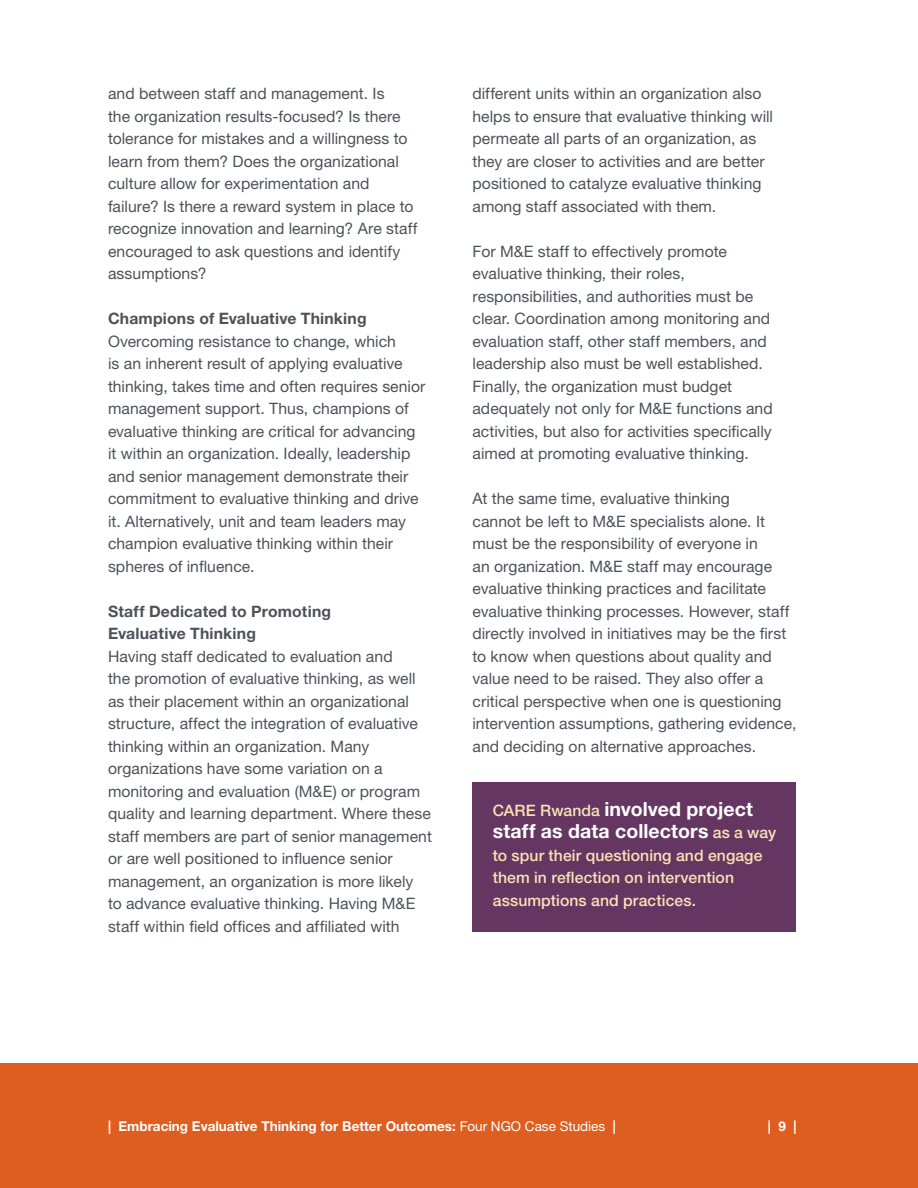
<style>
.page{position:relative;width:918px;height:1188px;background:#fff}
.page>*{position:absolute;margin:0;border:0;box-sizing:border-box;transform-origin:0 0}
.t1{font:700 19.5px/22.5px "Helvetica Neue LT Std";letter-spacing:.005em;color:#fff}
.t2{font:15.75px/22.5px "Helvetica Neue LT Std";color:#4d525a}
.t3{font:500 15.75px/22.5px "Helvetica Neue LT Std";letter-spacing:.005em;color:#f7e3b6}
.t4{font:700 15.75px/22.5px "Helvetica Neue LT Std";letter-spacing:.01em;color:#4d525a}
.t5{font:700 13.5px "Helvetica Neue LT Std";color:#fff}
.s1{font-weight:500;font-size:15.75px;color:#f7e3b6}
.s2{font-weight:400}
</style>
<div class="page">
<div style="left:0;top:1064px;width:918px;height:124px;background:#de5e20"></div>
<div style="left:472px;top:782px;width:324px;height:150px;background:#653661"></div>
<p class="t2" style="left:108px;top:82px;width:311px">and between staff and management. Is<br>the organization results-focused? Is there tolerance for mistakes and a willingness to learn from them? Does the organizational culture allow for experimentation and failure? Is there a reward system in place to recognize innovation and learning? Are staff encouraged to ask questions and identify assumptions?</p>
<p class="t4" style="left:108px;top:307px;width:260px">Champions of Evaluative Thinking</p>
<p class="t2" style="left:108px;top:329px;width:319px">Overcoming resistance to change, which<br>is an inherent result of applying evaluative thinking, takes time and often requires senior management support. Thus, champions of evaluative thinking are critical for advancing it within an organization. Ideally, leadership and senior management demonstrate their commitment to evaluative thinking and drive it. Alternatively, unit and team leaders may champion evaluative thinking within their spheres of influence.</p>
<p class="t4" style="left:108px;top:599px;width:225px">Staff Dedicated to Promoting<br>Evaluative Thinking</p>
<p class="t2" style="left:108px;top:645px;width:325px">Having staff dedicated to evaluation and<br>the promotion of evaluative thinking, as well as their placement within an organizational structure, affect the integration of evaluative thinking within an organization. Many organizations have some variation on a monitoring and evaluation (M&amp;E) or program quality and learning department. Where these staff members are part of senior management or are well positioned to influence senior management, an organization is more likely<br>to advance evaluative thinking. Having M&amp;E staff within field offices and affiliated with</p>
<p class="t2" style="left:473px;top:82px;width:302px">different units within an organization also helps to ensure that evaluative thinking will permeate all parts of an organization, as they are closer to activities and are better positioned to catalyze evaluative thinking among staff associated with them.</p>
<p class="t2" style="left:473px;top:240px;width:302px">For M&amp;E staff to effectively promote evaluative thinking, their roles, responsibilities, and authorities must be clear. Coordination among monitoring and evaluation staff, other staff members, and leadership also must be well established.<br>Finally, the organization must budget adequately not only for M&amp;E functions and activities, but also for activities specifically aimed at promoting evaluative thinking.</p>
<p class="t2" style="left:473px;top:487px;width:325px">At the same time, evaluative thinking<br>cannot be left to M&amp;E specialists alone. It must be the responsibility of everyone in<br>an organization. M&amp;E staff may encourage evaluative thinking practices and facilitate evaluative thinking processes. However, staff directly involved in initiatives may be the first to know when questions about quality and value need to be raised. They also offer a critical perspective when one is questioning intervention assumptions, gathering evidence, and deciding on alternative approaches.</p>
<p class="t1" style="left:493px;top:797px;width:285px"><span class="s1">CARE Rwanda</span> involved project staff as data collectors <span class="s1">as a way</span></p>
<p class="t3" style="left:493px;top:844px;width:271px">to spur their questioning and engage them in reflection on intervention assumptions and practices.</p>
<p class="t5" style="left:108px;top:1117px;width:509px">| Embracing Evaluative Thinking for Better Outcomes: <span class="s2">Four NGO Case Studies</span> |</p>
<p class="t5" style="left:768px;top:1117px;width:30px">| 9 |</p>
</div>
